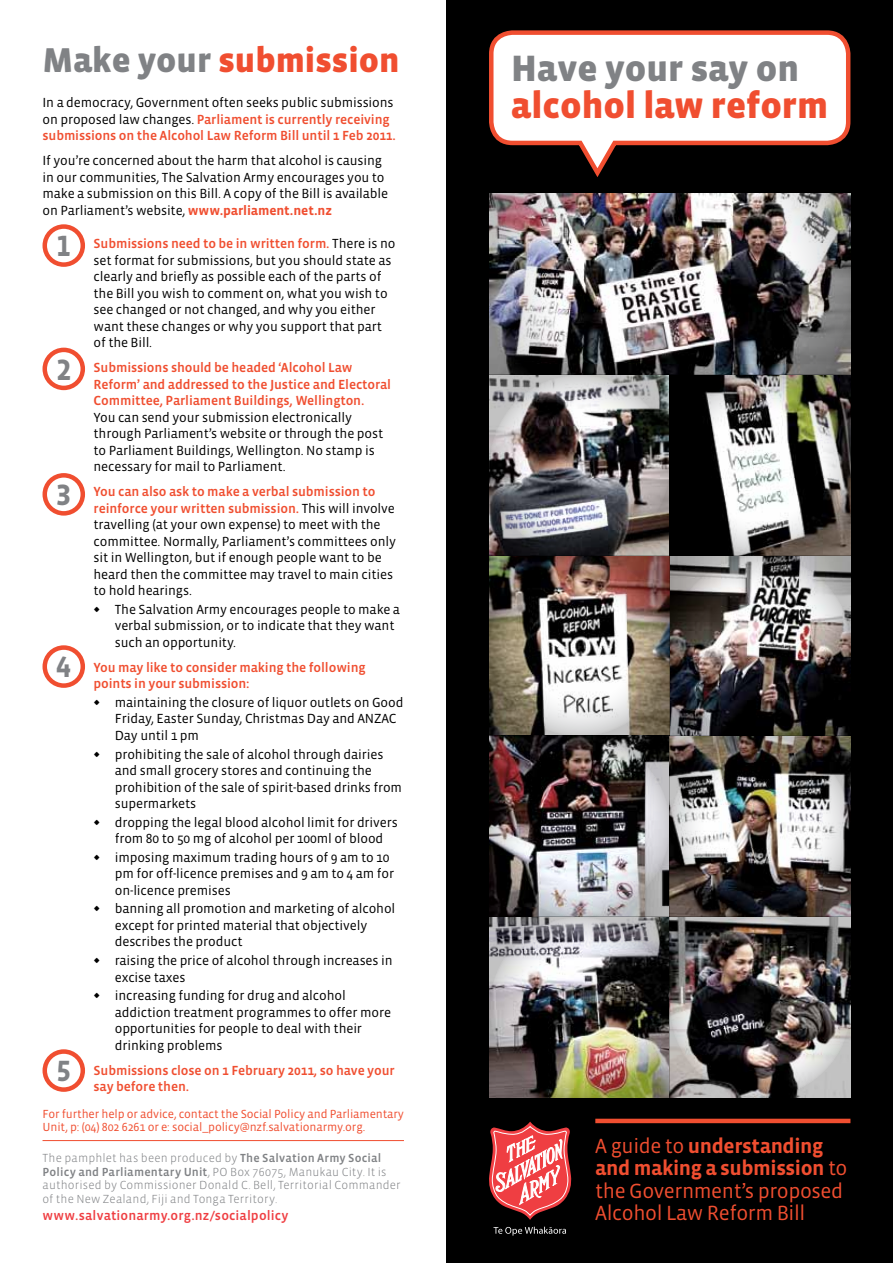
<style>
.page{position:relative;width:893px;height:1263px;background:#fff}
.page>*{position:absolute;margin:0;border:0;box-sizing:border-box;transform-origin:0 0}
.t1{font:900 37.5px "Vista Sans OT";color:#f04e30}
.t2{font:900 37.5px "Vista Sans OT";color:#808285}
.t3{font:900 35.25px "Vista Sans OT";color:#f04e30}
.t4{font:700 30px "Vista Sans OT";color:#808285}
.t5{font:21px/22.5px "Vista Sans OT";letter-spacing:-.02em;color:#f04e30}
.t6{font:13.5px/16.5px "Vista Sans OT";letter-spacing:-.01em;color:#000}
.t7{font:500 13.5px/16.5px "Vista Sans OT";letter-spacing:-.01em;color:#f04e30}
.t8{font:500 13.5px "Vista Sans OT";letter-spacing:.01em;color:#ef3e42}
.t9{font:300 12px/13.5px "Vista Sans OT";letter-spacing:.01em;color:#808285}
.t10{font:12px/13.5px "Vista Sans OT";letter-spacing:-.01em;color:#f04e30}
.s1{color:#808285}
.s2{font-weight:400;color:#000}
.s3{font-weight:700;color:#f04e30}
.s4{font-weight:500;color:#f04e30}
.s5{font-weight:500}
.s6{font-weight:700}
</style>
<div class="page">
<div style="left:446px;top:0;width:447px;height:1263px;background:#000"></div>
<img style="left:489px;top:194px;width:361px;height:180px">
<img style="left:489px;top:374px;width:180px;height:181px">
<img style="left:489px;top:555px;width:181px;height:181px">
<img style="left:489px;top:736px;width:181px;height:180px">
<img style="left:489px;top:916px;width:181px;height:181px">
<svg style="left:670px;top:374px;width:180px;height:181px"></svg>
<img style="left:670px;top:555px;width:180px;height:181px">
<img style="left:670px;top:736px;width:180px;height:180px">
<img style="left:670px;top:916px;width:180px;height:181px">
<svg style="left:489px;top:30px;width:362px;height:147px"></svg>
<hr style="left:43px;top:1140px;width:361px;height:1px;background:#f04e30">
<hr style="left:595px;top:1119px;width:255px;height:4px;background:#f04e30">
<svg style="left:489px;top:1121px;width:83px;height:99px"></svg>
<svg style="left:493px;top:1227px;width:73px;height:8px"></svg>
<svg style="left:45px;top:227px;width:38px;height:38px"></svg>
<div style="left:43px;top:224px;width:42px;height:43px;border:4px solid #f04e30;border-radius:50%"></div>
<div style="left:43px;top:348px;width:42px;height:42px;border:4px solid #f04e30;border-radius:50%"></div>
<svg style="left:45px;top:475px;width:38px;height:38px"></svg>
<div style="left:43px;top:473px;width:42px;height:43px;border:4px solid #f04e30;border-radius:50%"></div>
<svg style="left:45px;top:647px;width:38px;height:39px"></svg>
<div style="left:43px;top:645px;width:42px;height:43px;border:4px solid #f04e30;border-radius:50%"></div>
<svg style="left:45px;top:1051px;width:38px;height:38px"></svg>
<div style="left:43px;top:1049px;width:42px;height:43px;border:4px solid #f04e30;border-radius:50%"></div>
<h2 class="t3" style="left:43px;top:43px;width:359px"><span class="s1">Make your</span> submission</h2>
<p class="t7" style="left:43px;top:95px;width:355px"><span class="s2">In a democracy, Government often seeks public submissions on proposed law changes.</span> Parliament is currently receiving submissions on the Alcohol Law Reform Bill until 1 Feb 2011.</p>
<p class="t6" style="left:43px;top:153px;width:347px">If you’re concerned about the harm that alcohol is causing in our communities, The Salvation Army encourages you to make a submission on this Bill. A copy of the Bill is available on Parliament’s website, <span class="s3">www.parliament.net.nz</span></p>
<p class="t6" style="left:94px;top:236px;width:303px"><span class="s4">Submissions need to be in written form.</span> There is no set format for submissions, but you should state as clearly and briefly as possible each of the parts of the Bill you wish to comment on, what you wish to see changed or not changed, and why you either want these changes or why you support that part of the Bill.</p>
<p class="t7" style="left:94px;top:360px;width:299px">Submissions should be headed ‘Alcohol Law<br>Reform’ and addressed to the Justice and Electoral<br>Committee, Parliament Buildings, Wellington.</p>
<p class="t6" style="left:94px;top:409px;width:291px">You can send your submission electronically through Parliament’s website or through the post to Parliament Buildings, Wellington. No stamp is necessary for mail to Parliament.</p>
<p class="t6" style="left:94px;top:484px;width:304px"><span class="s4">You can also ask to make a verbal submission to reinforce your written submission.</span> This will involve travelling (at your own expense) to meet with the committee. Normally, Parliament’s committees only sit in Wellington, but if enough people want to be heard then the committee may travel to main cities to hold hearings.</p>
<p class="t6" style="left:115px;top:601px;width:287px">The Salvation Army encourages people to make a verbal submission, or to indicate that they want such an opportunity.</p>
<p class="t7" style="left:94px;top:659px;width:274px">You may like to consider making the following points in your submission:</p>
<p class="t6" style="left:115px;top:694px;width:290px">maintaining the closure of liquor outlets on Good<br>Friday, Easter Sunday, Christmas Day and ANZAC<br>Day until 1 pm</p>
<p class="t6" style="left:115px;top:746px;width:289px">prohibiting the sale of alcohol through dairies and small grocery stores and continuing the prohibition of the sale of spirit-based drinks from supermarkets</p>
<p class="t6" style="left:115px;top:814px;width:284px">dropping the legal blood alcohol limit for drivers from 80 to 50 mg of alcohol per 100ml of blood</p>
<p class="t6" style="left:115px;top:849px;width:281px">imposing maximum trading hours of 9 am to 10 pm for off-licence premises and 9 am to 4 am for on-licence premises</p>
<p class="t6" style="left:115px;top:901px;width:282px">banning all promotion and marketing of alcohol except for printed material that objectively describes the product</p>
<p class="t6" style="left:115px;top:952px;width:279px">raising the price of alcohol through increases in excise taxes</p>
<p class="t6" style="left:115px;top:988px;width:278px">increasing funding for drug and alcohol addiction treatment programmes to offer more opportunities for people to deal with their drinking problems</p>
<p class="t7" style="left:94px;top:1062px;width:303px">Submissions close on 1 February 2011, so have your say before then.</p>
<p class="t10" style="left:43px;top:1107px;width:363px">For further help or advice, contact the Social Policy and Parliamentary<br>Unit, p: (04) 802 6261 or e: social_policy@nzf.salvationarmy.org.</p>
<h3 class="t4" style="left:57px;top:231px;width:16px">1</h3>
<h3 class="t4" style="left:56px;top:354px;width:16px">2</h3>
<h3 class="t4" style="left:56px;top:479px;width:16px">3</h3>
<h3 class="t4" style="left:56px;top:652px;width:16px">4</h3>
<h3 class="t4" style="left:56px;top:1056px;width:16px">5</h3>
<p class="t9" style="left:43px;top:1152px;width:360px">The pamphlet has been produced by <span class="s5">The Salvation Army Social Policy and Parliamentary Unit</span>, PO Box 76075, Manukau City. It is authorised by Commissioner Donald C. Bell, Territorial Commander of the New Zealand, Fiji and Tonga Territory.</p>
<p class="t8" style="left:43px;top:1209px;width:247px">www.salvationarmy.org.nz/socialpolicy</p>
<h1 class="t2" style="left:511px;top:49px;width:289px">Have your say on</h1>
<h1 class="t1" style="left:511px;top:86px;width:318px">alcohol law reform</h1>
<h3 class="t5" style="left:595px;top:1135px;width:254px">A guide to <span class="s6">understanding and making a submission</span> to the Government’s proposed<br>Alcohol Law Reform Bill</h3>
</div>
